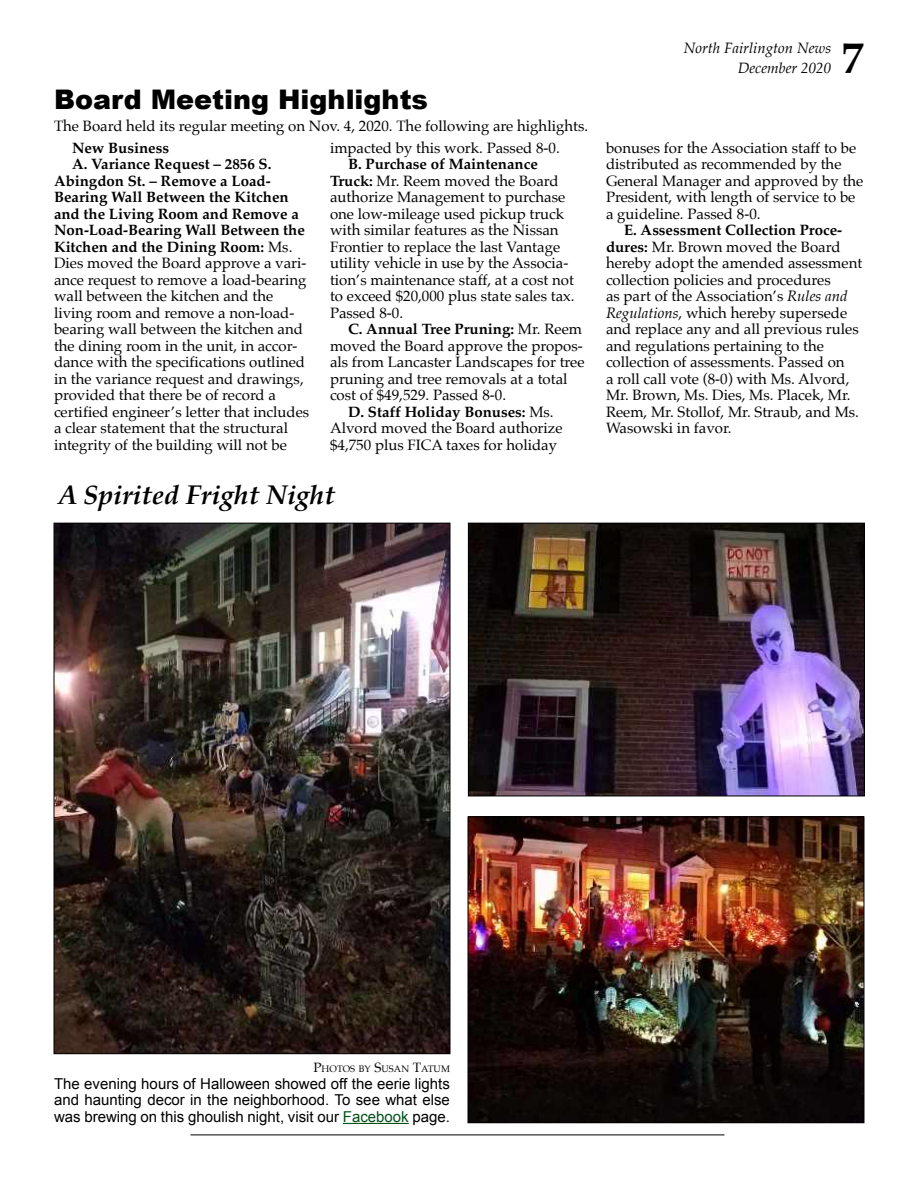
<style>
.page{position:relative;width:918px;height:1188px;background:#fff}
.page>*{position:absolute;margin:0;border:0;box-sizing:border-box;transform-origin:0 0}
.t1{font:700 45px "Palatino";color:#000}
.t2{font:900 27px "Arial";color:#000}
.t3{font:italic 700 27px "Palatino";color:#000}
.t4{font:15px/16.5px "Palatino";color:#000}
.t5{font:700 15px "Palatino";color:#000}
.t6{font:15px/16.5px "Arial";color:#000;text-align:justify}
.t7{font:italic 15px "Palatino";color:#000}
.t8{font:9.45px "Palatino";letter-spacing:.005em;color:#000}
.s1{font-weight:400}
.s2{font-weight:700}
.s3{font-style:italic}
.s4{font-size:13.5px}
.s5{color:#005017}
</style>
<div class="page">
<hr style="left:190px;top:1135px;width:534px;height:1px;background:#000">
<img style="left:56px;top:525px;width:392px;height:527px">
<img style="left:470px;top:525px;width:393px;height:269px">
<div style="left:468px;top:523px;width:397px;height:273px;border:1px solid #000"></div>
<img style="left:470px;top:818px;width:392px;height:303px">
<div style="left:468px;top:816px;width:396px;height:307px;border:1px solid #000"></div>
<hr style="left:343px;top:1123px;width:66px;height:1px;background:#005017">
<h2 class="t2" style="left:54px;top:79px;width:376px">Board Meeting Highlights</h2>
<p class="t5" style="left:72px;top:135px;width:99px">New Business</p>
<p class="t5" style="left:72px;top:151px;width:201px">A. Variance Request – 2856 S.</p>
<p class="t5" style="left:54px;top:168px;width:218px">Abingdon St. – Remove a Load-</p>
<p class="t5" style="left:54px;top:184px;width:236px">Bearing Wall Between the Kitchen</p>
<p class="t5" style="left:54px;top:201px;width:247px">and the Living Room and Remove a</p>
<p class="t5" style="left:54px;top:217px;width:252px">Non-Load-Bearing Wall Between the</p>
<p class="t5" style="left:54px;top:234px;width:240px">Kitchen and the Dining Room: <span class="s1">Ms.</span></p>
<p class="t4" style="left:54px;top:255px;width:254px">Dies moved the Board approve a vari-</p>
<p class="t4" style="left:54px;top:271px;width:254px">ance request to remove a load-bearing</p>
<p class="t4" style="left:54px;top:288px;width:221px">wall between the kitchen and the</p>
<p class="t4" style="left:54px;top:304px;width:242px">living room and remove a non-load-</p>
<p class="t4" style="left:54px;top:321px;width:250px">bearing wall between the kitchen and</p>
<p class="t4" style="left:54px;top:337px;width:245px">the dining room in the unit, in accor-</p>
<p class="t4" style="left:54px;top:354px;width:253px">dance with the specifications outlined</p>
<p class="t4" style="left:54px;top:370px;width:251px">in the variance request and drawings,</p>
<p class="t4" style="left:54px;top:387px;width:224px">provided that there be of record a</p>
<p class="t4" style="left:54px;top:403px;width:257px">certified engineer’s letter that includes</p>
<p class="t4" style="left:54px;top:420px;width:236px">a clear statement that the structural</p>
<p class="t4" style="left:54px;top:436px;width:235px">integrity of the building will not be</p>
<p class="t4" style="left:54px;top:117px;width:536px">The Board held its regular meeting on Nov. 4, 2020. The following are highlights.</p>
<p class="t4" style="left:330px;top:139px;width:231px">impacted by this work. Passed 8-0.</p>
<p class="t4" style="left:330px;top:156px;width:246px;text-indent:18px"><span class="s2">B. Purchase of Maintenance<br>Truck:</span> Mr. Reem moved the Board authorize Management to purchase one low-mileage used pickup truck with similar features as the Nissan<br>Frontier to replace the last Vantage utility vehicle in use by the Associa&shy;tion’s maintenance staff, at a cost not to exceed $20,000 plus state sales tax.<br>Passed 8-0.</p>
<p class="t5" style="left:348px;top:316px;width:236px">C. Annual Tree Pruning: <span class="s1">Mr. Reem</span></p>
<p class="t4" style="left:330px;top:337px;width:254px">moved the Board approve the propos-</p>
<p class="t4" style="left:330px;top:354px;width:256px">als from Lancaster Landscapes for tree</p>
<p class="t4" style="left:330px;top:370px;width:239px">pruning and tree removals at a total</p>
<p class="t4" style="left:330px;top:387px;width:178px">cost of $49,529. Passed 8-0.</p>
<p class="t5" style="left:348px;top:399px;width:207px">D. Staff Holiday Bonuses: <span class="s1">Ms.</span></p>
<p class="t4" style="left:330px;top:420px;width:234px">Alvord moved the Board authorize</p>
<p class="t4" style="left:330px;top:436px;width:229px">$4,750 plus FICA taxes for holiday</p>
<h2 class="t3" style="left:58px;top:473px;width:278px">A Spirited Fright Night</h2>
<p class="t7" style="left:684px;top:35px;width:149px">North Fairlington News</p>
<p class="t7" style="left:738px;top:55px;width:95px">December 2020</p>
<h1 class="t1" style="left:842px;top:19px;width:24px">7</h1>
<p class="t4" style="left:606px;top:139px;width:259px">bonuses for the Association staff to be distributed as recommended by the General Manager and approved by the President, with length of service to be a guideline. Passed 8-0.</p>
<p class="t4" style="left:606px;top:222px;width:258px;text-indent:18px"><span class="s2">E. Assessment Collection Proce&shy;dures:</span> Mr. Brown moved the Board hereby adopt the amended assessment collection policies and procedures<br>as part of the Association’s <span class="s3">Rules and Regulations</span>, which hereby supersede and replace any and all previous rules and regulations pertaining to the collection of assessments. Passed on<br>a roll call vote (8-0) with Ms. Alvord, Mr. Brown, Ms. Dies, Ms. Placek, Mr.<br>Reem, Mr. Stollof, Mr. Straub, and Ms.<br>Wasowski in favor.</p>
<p class="t8" style="left:313px;top:1061px;width:138px"><span class="s4">P</span>HOTOS BY <span class="s4">S</span>USAN <span class="s4">T</span>ATUM</p>
<p class="t6" style="left:54px;top:1075px;width:397px">The evening hours of Halloween showed off the eerie lights and haunting decor in the neighborhood. To see what else was brewing on this ghoulish night, visit our <span class="s5">Facebook</span> page.</p>
</div>
